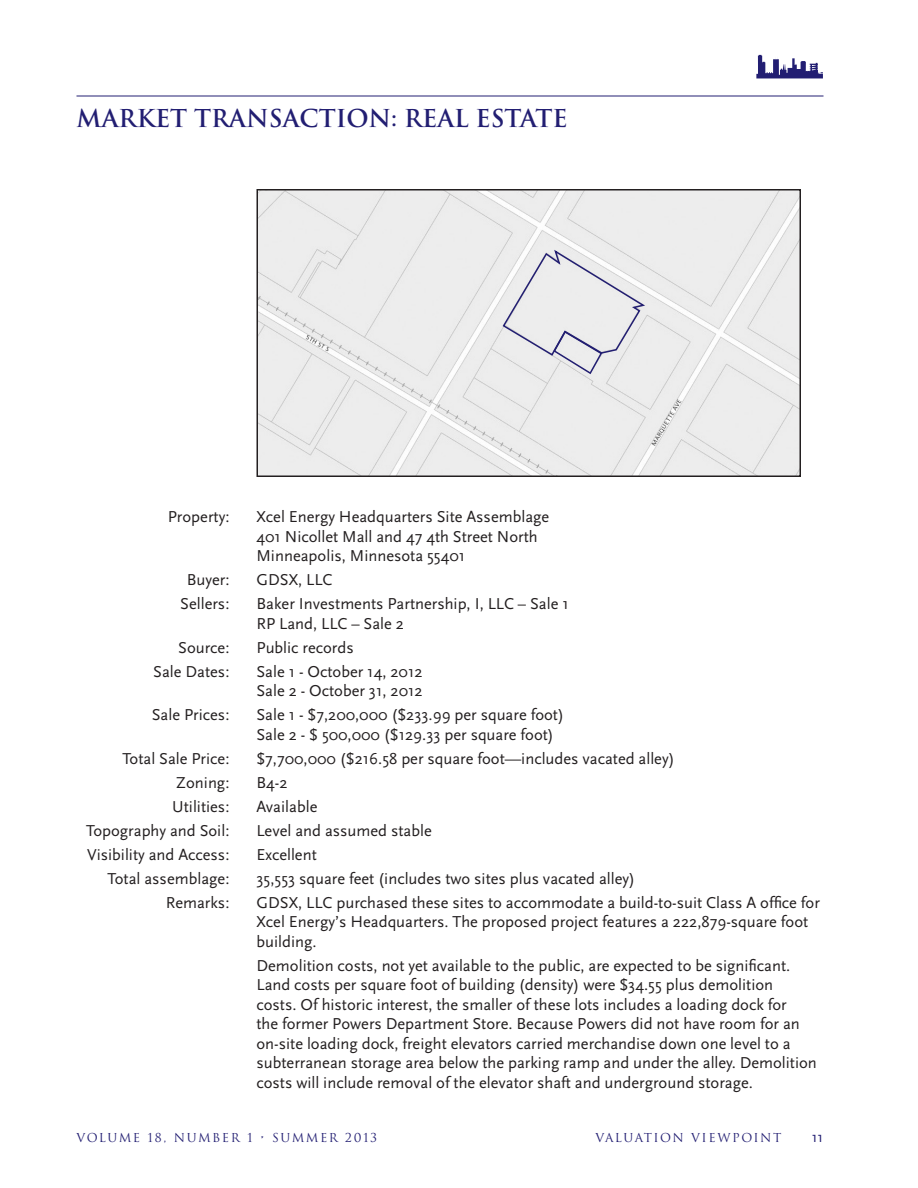
<style>
.page{position:relative;width:918px;height:1188px;background:#fff}
.page>*{position:absolute;margin:0;border:0;box-sizing:border-box;transform-origin:0 0}
.hd{font:700 24px "Trajan";color:#221e72}
.tx_-_Market_Transact{font:16.5px/19.5px "Scala Sans";color:#231f20}
.t1{font:15px "Scala Sans";color:#221e72}
.t2{font:12px "Trajan";letter-spacing:.125em;color:#221e72}
</style>
<div class="page">
<hr style="left:76px;top:96px;width:748px;height:1px;background:#221e72">
<svg style="left:756px;top:55px;width:67px;height:23px"></svg>
<img style="left:259px;top:192px;width:539px;height:282px">
<div style="left:256px;top:189px;width:545px;height:288px;border:2px solid #231f20"></div>
<svg style="left:502px;top:248px;width:145px;height:127px"></svg>
<p class="hd" style="left:76px;top:103px;width:493px">MARKET TRANSACTION: REAL ESTATE</p>
<p class="tx_-_Market_Transact" style="left:168px;top:507px;width:63px">Property:</p>
<p class="tx_-_Market_Transact" style="left:256px;top:507px;width:294px">Xcel Energy Headquarters Site Assemblage<br>401 Nicollet Mall and 47 4th Street North<br>Minneapolis, Minnesota 55401</p>
<p class="tx_-_Market_Transact" style="left:187px;top:570px;width:44px">Buyer:</p>
<p class="tx_-_Market_Transact" style="left:256px;top:570px;width:78px">GDSX, LLC</p>
<p class="tx_-_Market_Transact" style="left:180px;top:594px;width:51px">Sellers:</p>
<p class="tx_-_Market_Transact" style="left:256px;top:594px;width:314px">Baker Investments Partnership, I, LLC – Sale 1<br>RP Land, LLC – Sale 2</p>
<p class="tx_-_Market_Transact" style="left:178px;top:638px;width:53px">Source:</p>
<p class="tx_-_Market_Transact" style="left:256px;top:638px;width:99px">Public records</p>
<p class="tx_-_Market_Transact" style="left:153px;top:662px;width:78px">Sale Dates:</p>
<p class="tx_-_Market_Transact" style="left:256px;top:662px;width:168px">Sale 1 - October 14, 2012<br>Sale 2 - October 31, 2012</p>
<p class="tx_-_Market_Transact" style="left:152px;top:705px;width:79px">Sale Prices:</p>
<p class="tx_-_Market_Transact" style="left:256px;top:705px;width:309px">Sale 1 - $7,200,000 ($233.99 per square foot)<br>Sale 2 - $ 500,000 ($129.33 per square foot)</p>
<p class="tx_-_Market_Transact" style="left:122px;top:749px;width:109px">Total Sale Price:</p>
<p class="tx_-_Market_Transact" style="left:256px;top:749px;width:420px">$7,700,000 ($216.58 per square foot—includes vacated alley)</p>
<p class="tx_-_Market_Transact" style="left:176px;top:773px;width:55px">Zoning:</p>
<p class="tx_-_Market_Transact" style="left:256px;top:773px;width:33px">B4-2</p>
<p class="tx_-_Market_Transact" style="left:172px;top:797px;width:59px">Utilities:</p>
<p class="tx_-_Market_Transact" style="left:256px;top:797px;width:62px">Available</p>
<p class="tx_-_Market_Transact" style="left:86px;top:821px;width:145px">Topography and Soil:</p>
<p class="tx_-_Market_Transact" style="left:256px;top:821px;width:177px">Level and assumed stable</p>
<p class="tx_-_Market_Transact" style="left:87px;top:845px;width:144px">Visibility and Access:</p>
<p class="tx_-_Market_Transact" style="left:256px;top:845px;width:62px">Excellent</p>
<p class="tx_-_Market_Transact" style="left:108px;top:869px;width:123px">Total assemblage:</p>
<p class="tx_-_Market_Transact" style="left:256px;top:869px;width:380px">35,553 square feet (includes two sites plus vacated alley)</p>
<p class="tx_-_Market_Transact" style="left:166px;top:893px;width:65px">Remarks:</p>
<p class="tx_-_Market_Transact" style="left:256px;top:893px;width:565px">GDSX, LLC purchased these sites to accommodate a build-to-suit Class A office for<br>Xcel Energy’s Headquarters. The proposed project features a 222,879-square foot building.</p>
<p class="tx_-_Market_Transact" style="left:256px;top:956px;width:562px">Demolition costs, not yet available to the public, are expected to be significant.<br>Land costs per square foot of building (density) were $34.55 plus demolition costs. Of historic interest, the smaller of these lots includes a loading dock for<br>the former Powers Department Store. Because Powers did not have room for an on-site loading dock, freight elevators carried merchandise down one level to a subterranean storage area below the parking ramp and under the alley. Demolition costs will include removal of the elevator shaft and underground storage.</p>
<p class="t2" style="left:76px;top:1130px;width:302px">VOLUME 18, NUMBER 1 • SUMMER 2013</p>
<p class="t2" style="left:596px;top:1130px;width:187px">VALUATION VIEWPOINT</p>
<p class="t1" style="left:812px;top:1128px;width:13px">11</p>
</div>
